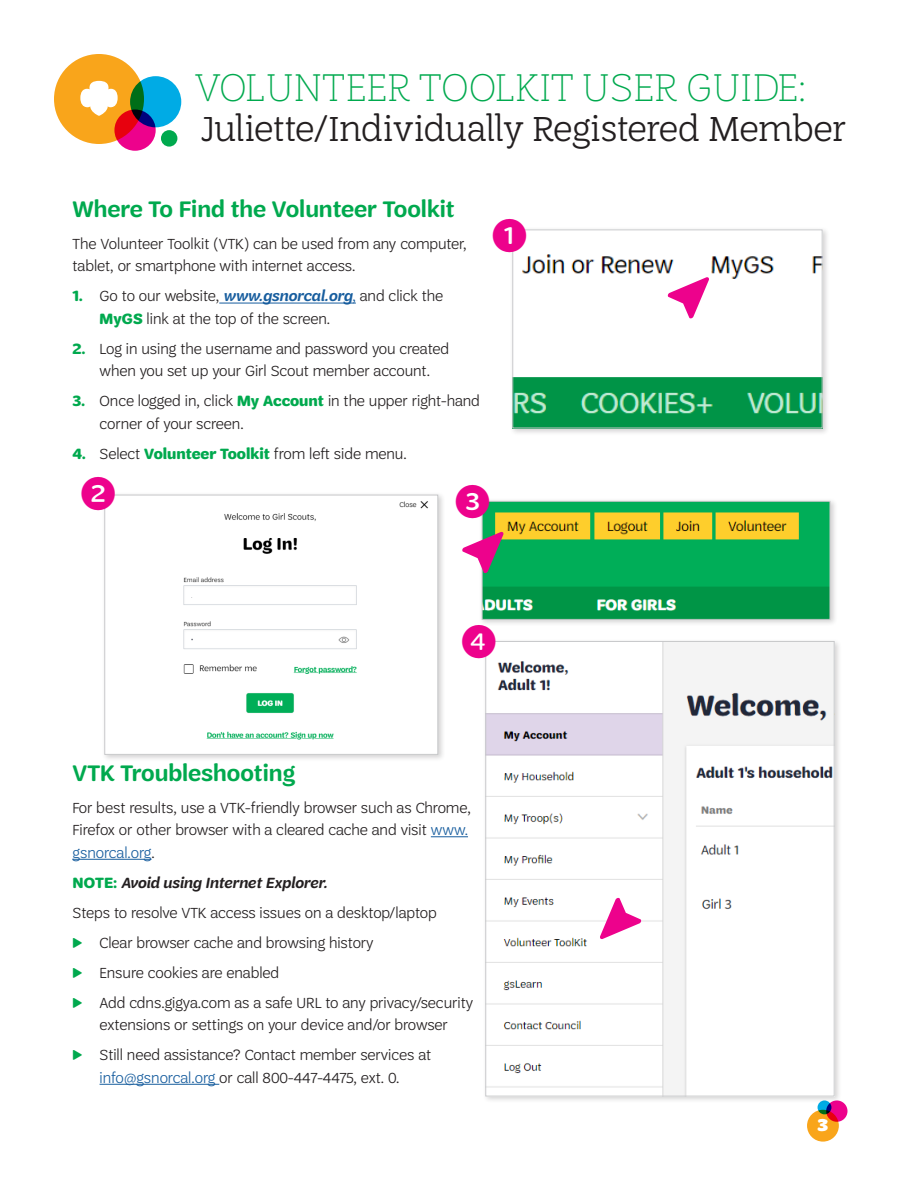
<style>
.page{position:relative;width:918px;height:1188px;background:#fff}
.page>*{position:absolute;margin:0;border:0;box-sizing:border-box;transform-origin:0 0}
.SUBHEAD_BOLD_U_LC_gr{font:45px "Trefoil Sans";color:#ed028c}
.SUBHEAD_BOLD_U_LC_gr-2{font:italic 300 45px "Trefoil Sans";color:#ed028c}
.t1{font:100 42px "Trefoil Slab";letter-spacing:.01em;color:#00a94e}
.t2{font:300 37.5px "Trefoil Slab";letter-spacing:-.015em;color:#231f20}
.SUBHEAD_BOLD_U_LC_gr-3{font:600 24px "Trefoil Sans";color:#00a94e}
.t3{font:900 18px "Trefoil Slab";color:#fff}
.BODY_COPY{font:300 15.75px/22.5px "Trefoil Sans";color:#231f20}
.BODY_COPY-2{font:italic 600 15.75px "Trefoil Sans";color:#231f20}
.s1{font-weight:700;color:#00a94e}
.s2{font-weight:600;font-style:italic;color:#175d9e}
.s3{color:#175d9e}
.s4{font-weight:700;font-style:normal;color:#00a94e}
.s5{font-weight:500;color:#00a94e}
</style>
<div class="page">
<div style="left:161px;top:130px;width:16px;height:17px;background:#00a94e;border-radius:50%"></div>
<div style="left:54px;top:54px;width:90px;height:90px;background:#f9a51b;border-radius:50%"></div>
<svg style="left:80px;top:81px;width:38px;height:35px"></svg>
<svg style="left:114px;top:110px;width:42px;height:41px"></svg>
<svg style="left:130px;top:76px;width:51px;height:51px;background:#0290b6"></svg>
<div style="left:807px;top:1110px;width:32px;height:32px;background:#f9a51b;border-radius:50%"></div>
<svg style="left:818px;top:1100px;width:13px;height:14px"></svg>
<svg style="left:826px;top:1100px;width:22px;height:22px"></svg>
<div style="left:482px;top:638px;width:360px;height:466px;background:#231f20;opacity:.2"></div>
<img style="left:487px;top:643px;width:346px;height:451px">
<div style="left:485px;top:641px;width:350px;height:455px;border:1px solid #c7c8ca"></div>
<div style="left:509px;top:226px;width:321px;height:210px;background:#231f20;opacity:.2"></div>
<img style="left:514px;top:231px;width:307px;height:195px">
<div style="left:512px;top:229px;width:311px;height:199px;border:1px solid #c7c8ca"></div>
<svg style="left:667px;top:277px;width:43px;height:42px"></svg>
<div style="left:479px;top:498px;width:358px;height:129px;background:#231f20;opacity:.2"></div>
<img style="left:484px;top:503px;width:344px;height:115px">
<div style="left:482px;top:501px;width:348px;height:119px;border:1px solid #c7c8ca"></div>
<svg style="left:462px;top:531px;width:42px;height:43px"></svg>
<hr style="left:219px;top:303px;width:137px;height:1px;background:#175d9e">
<hr style="left:431px;top:836px;width:37px;height:1px;background:#175d9e">
<hr style="left:73px;top:859px;width:78px;height:1px;background:#175d9e">
<hr style="left:100px;top:1084px;width:119px;height:1px;background:#175d9e">
<svg style="left:599px;top:897px;width:43px;height:43px"></svg>
<div style="left:101px;top:492px;width:344px;height:270px;background:#231f20;opacity:.2"></div>
<img style="left:106px;top:497px;width:330px;height:256px">
<div style="left:104px;top:495px;width:334px;height:260px;border:1px solid #c7c8ca"></div>
<h2 class="t1" style="left:194px;top:65px;width:614px">VOLUNTEER TOOLKIT USER GUIDE:</h2>
<h3 class="t2" style="left:202px;top:108px;width:646px">Juliette/Individually Registered Member</h3>
<p class="SUBHEAD_BOLD_U_LC_gr-3" style="left:73px;top:196px;width:384px">Where To Find the Volunteer Toolkit</p>
<p class="BODY_COPY" style="left:73px;top:233px;width:395px">The Volunteer Toolkit (VTK) can be used from any computer, tablet, or smartphone with internet access.</p>
<p class="BODY_COPY" style="left:100px;top:285px;width:345px;text-indent:-27px"><span class="s1">1.</span> Go to our website, <span class="s2">www.gsnorcal.org</span><span class="s3">,</span> and click the<br><span class="s1">MyGS</span> link at the top of the screen.</p>
<p class="BODY_COPY" style="left:73px;top:338px;width:378px;text-align:center"><span class="s1">2.</span> Log in using the username and password you created when you set up your Girl Scout member account.</p>
<p class="BODY_COPY" style="left:100px;top:390px;width:382px;text-indent:-27px"><span class="s1">3.</span> Once logged in, click <span class="s1">My Account</span> in the upper right-hand corner of your screen.</p>
<p class="BODY_COPY" style="left:73px;top:443px;width:336px"><span class="s1">4.</span> Select <span class="s1">Volunteer Toolkit</span> from left side menu.</p>
<p class="SUBHEAD_BOLD_U_LC_gr" style="left:491px;top:210px;width:38px">1</p>
<p class="SUBHEAD_BOLD_U_LC_gr" style="left:80px;top:468px;width:38px">2</p>
<p class="SUBHEAD_BOLD_U_LC_gr" style="left:454px;top:476px;width:38px">3</p>
<p class="SUBHEAD_BOLD_U_LC_gr-2" style="left:460px;top:616px;width:38px">4</p>
<p class="SUBHEAD_BOLD_U_LC_gr-3" style="left:73px;top:760px;width:224px">VTK Troubleshooting</p>
<p class="BODY_COPY" style="left:73px;top:796px;width:400px">For best results, use a VTK-friendly browser such as Chrome,<br>Firefox or other browser with a cleared cache and visit <span class="s3">www. gsnorcal.org</span>.</p>
<p class="BODY_COPY-2" style="left:73px;top:874px;width:256px"><span class="s4">NOTE:</span> Avoid using Internet Explorer.</p>
<p class="BODY_COPY" style="left:73px;top:901px;width:366px">Steps to resolve VTK access issues on a desktop/laptop</p>
<p class="BODY_COPY" style="left:73px;top:931px;width:303px"><span class="s5">▶</span> Clear browser cache and browsing history</p>
<p class="BODY_COPY" style="left:73px;top:961px;width:208px"><span class="s5">▶</span> Ensure cookies are enabled</p>
<p class="BODY_COPY" style="left:73px;top:991px;width:402px;text-align:center"><span class="s5">▶</span> Add cdns.gigya.com as a safe URL to any privacy/security extensions or settings on your device and/or browser</p>
<p class="BODY_COPY" style="left:73px;top:1044px;width:360px;text-align:center"><span class="s5">▶</span> Still need assistance? Contact member services at <span class="s3">info@gsnorcal.org</span> or call 800-447-4475, ext. 0.</p>
<p class="t3" style="left:818px;top:1115px;width:12px">3</p>
</div>
